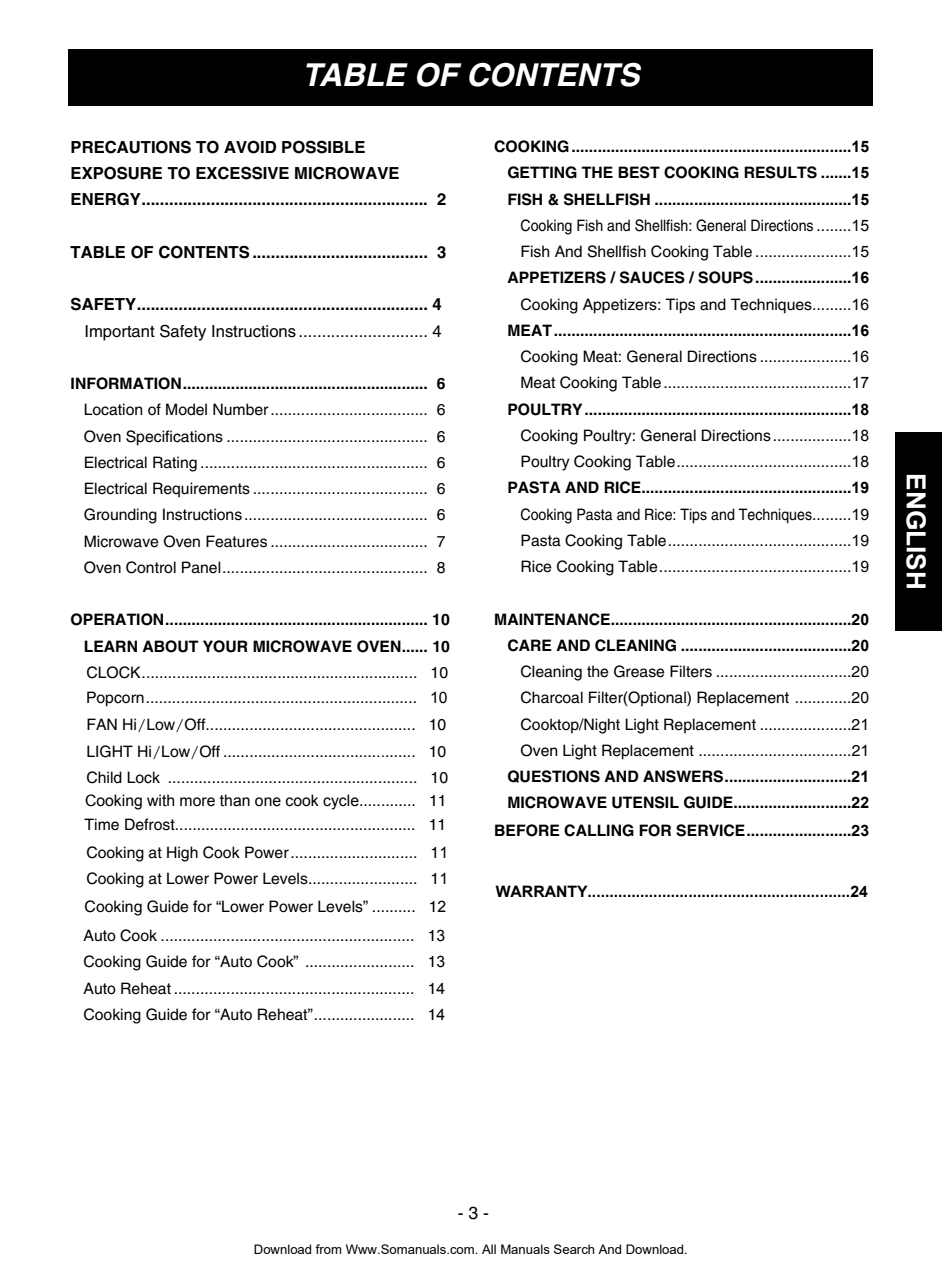
<style>
.page{position:relative;width:942px;height:1274px;background:#fff}
.page>*{position:absolute;margin:0;border:0;box-sizing:border-box;transform-origin:0 0}
.t1{font:italic 700 31.5px "Helvetica";color:#fff}
.t2{font:700 26.25px "Arial";color:#fff}
.t3{font:17.5px "Helvetica";color:#000}
.t4{font:700 16.62px/26.2px "Helvetica";color:#000}
.t5{font:16.62px "Helvetica";color:#000}
.t6{font:15.75px/26.2px "Helvetica";color:#000;text-align:justify}
.t7{font:15.75px/26.2px "Helvetica";color:#000;text-align:right;scale:.9 1}
.t8{font:700 15.75px/26.2px "Helvetica";color:#000;text-align:right}
.t9{font:700 15.75px "Arial";color:#000}
.t10{font:15.75px "Arial";color:#000}
.t11{font:13.12px "Arial";color:#000}
.s1{font-family:"Arial"}
.s2{font-family:"Courier"}
.s3{font-family:"Helvetica"}
.s4{font-weight:700}
.s5{font-family:"Arial";font-weight:700}
.s6{font-weight:400}
.s7{font-family:"Arial";font-weight:400}
</style>
<div class="page">
<div style="left:69px;top:50px;width:803px;height:56px;background:#000"></div>
<div style="left:895px;top:432px;width:46px;height:198px;background:#000"></div>
<h1 class="t1" style="left:302px;top:63px;width:339px">TABLE OF CONTENTS</h1>
<p class="t4" style="left:71px;top:135px;width:377px">PRECAUTIONS TO AVOID POSSIBLE<br>EXPOSURE TO EXCESSIVE MICROWAVE<br>ENERGY.............................................................. 2</p>
<p class="t4" style="left:71px;top:240px;width:377px">TABLE OF CONTENTS ...................................... 3</p>
<p class="t4" style="left:71px;top:293px;width:372px">SAFETY............................................................... 4</p>
<p class="t5" style="left:84px;top:325px;width:359px">Important Safety Instructions ............................ 4</p>
<p class="t8" style="left:71px;top:372px;width:376px">INFORMATION........................................................ 6</p>
<p class="t6" style="left:84px;top:398px;width:363px">Location of Model Number.................................... 6<br>Oven Specifications .............................................. 6<br>Electrical Rating .................................................... 6<br>Electrical Requirements ........................................ 6<br>Grounding Instructions.......................................... 6<br>Microwave Oven Features .................................... 7<br>Oven Control Panel............................................... 8</p>
<p class="t8" style="left:71px;top:608px;width:381px">OPERATION............................................................ 10<br>LEARN ABOUT YOUR MICROWAVE OVEN...... 10</p>
<p class="t6" style="left:86px;top:661px;width:363px">CLOCK............................................................... 10</p>
<p class="t6" style="left:86px;top:685px;width:363px">Popcorn.............................................................. <span class="s1">10</span></p>
<p class="t6" style="left:86px;top:713px;width:363px">FAN Hi<span class="s2">/</span>Lo<span class="s1">w</span><span class="s2">/</span>Off.....................................<span class="s1">.</span>.......... 10<br>LIGHT Hi<span class="s2">/</span>Lo<span class="s1">w</span><span class="s2">/</span>Off ...................................<span class="s1">..</span>....... 10<br>Child Lock ......................................................... 10</p>
<p class="t10" style="left:85px;top:791px;width:363px">Cooking with more than one cook cycle<span class="s3">............. 11</span></p>
<p class="t6" style="left:85px;top:812px;width:365px;line-height:28px">Time Defrost....................................................... 11<br>Cooking at High Cook Power............................. 1<span class="s1">1</span></p>
<p class="t6" style="left:85px;top:866px;width:365px;line-height:28px">Cooking at Lower Power Levels......................... 1<span class="s1">1<br></span>Cooking Guide for “Lower Power Levels” .......... 1<span class="s1">2</span></p>
<p class="t6" style="left:83px;top:924px;width:363px">Auto Cook .......................................................... 1<span class="s1">3<br></span>Cooking Guide for “Auto Cook” ......................... 1<span class="s1">3<br></span>Auto Reheat ....................................................... 1<span class="s1">4<br></span>Cooking Guide for “Auto Reheat”....................... 1<span class="s1">4</span></p>
<p class="t7" style="left:494px;top:135px;width:418px"><span class="s4">COOKING................................................................</span><span class="s5">15<br></span><span class="s4">GETTING THE BEST COOKING RESULTS .......</span><span class="s5">15<br></span><span class="s4">FISH &amp; SHELLFISH .............................................</span><span class="s5">15<br></span>Cooking Fish and Shellfish: General Directions ........<span class="s1">15<br></span>Fish And Shellfish Cooking Table ......................<span class="s1">15<br></span><span class="s4">APPETIZERS / SAUCES / SOUPS......................</span><span class="s5">16<br></span>Cooking Appetizers: Tips and Techniques.........<span class="s1">16<br></span><span class="s4">MEAT....................................................................</span><span class="s5">16<br></span>Cooking Meat: General Directions .....................<span class="s1">16<br></span>Meat Cooking Table...........................................<span class="s1">17<br></span><span class="s4">POULTRY.............................................................</span><span class="s5">18<br></span>Cooking Poultry: General Directions..................<span class="s1">18<br></span>Poultry Cooking Table........................................<span class="s1">18<br></span><span class="s4">PASTA AND RICE................................................</span><span class="s5">19<br></span>Cooking Pasta and Rice: Tips and Techniques.........<span class="s1">19<br></span>Pasta Cooking Table..........................................<span class="s1">19<br></span>Rice Cooking Table............................................<span class="s1">19</span></p>
<p class="t8" style="left:494px;top:607px;width:376px">MAINTENANCE.......................................................2<span class="s1">0<br></span>CARE AND CLEANING .......................................2<span class="s1">0<br></span><span class="s6">Cleaning the Grease Filters ...............................2</span><span class="s7">0<br></span><span class="s6">Charcoal Filter(Optional) Replacement .............2</span><span class="s7">0<br></span><span class="s6">Cooktop/Night Light Replacement .....................2</span><span class="s7">1<br></span><span class="s6">Oven Light Replacement ...................................2</span><span class="s7">1<br></span>QUESTIONS AND ANSWERS.............................2<span class="s1">1<br></span>MICROWAVE UTENSIL GUIDE...........................2<span class="s1">2</span></p>
<p class="t8" style="left:494px;top:819px;width:376px">BEFORE CALLING FOR SERVICE........................2<span class="s1">3</span></p>
<p class="t9" style="left:495px;top:881px;width:373px">WARRANTY............................................................24</p>
<h2 class="t2" style="left:933px;top:473px;width:118px;rotate:90deg">ENGLISH</h2>
<p class="t3" style="left:458px;top:1207px;width:33px">- 3 -</p>
<p class="t11" style="left:254px;top:1242px;width:435px">Download from Www.Somanuals.com. All Manuals Search And Download.</p>
</div>
